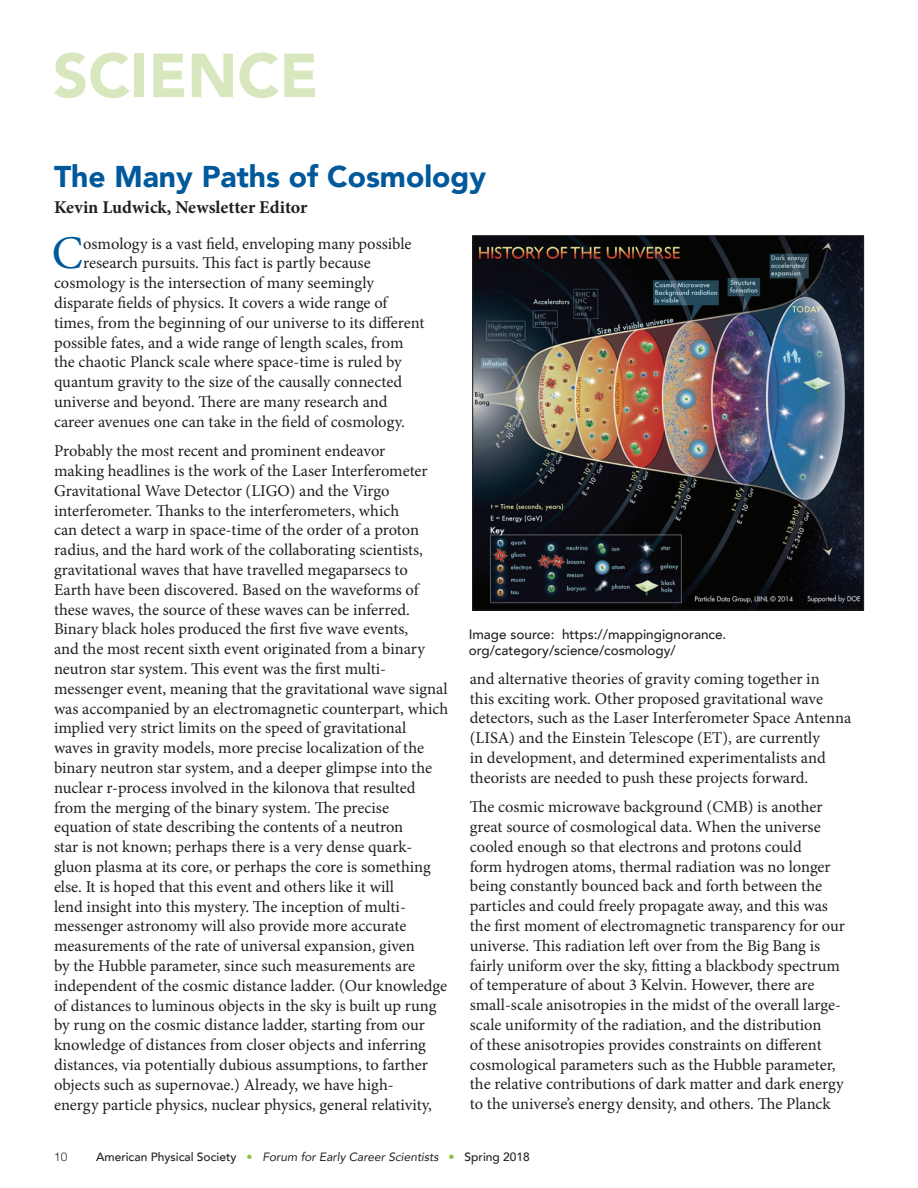
<style>
.page{position:relative;width:918px;height:1188px;background:#fff}
.page>*{position:absolute;margin:0;border:0;box-sizing:border-box;transform-origin:0 0}
.t1{font:900 61.5px "Avenir";color:#d9e7bf}
.t2{font:46.95px "Minion Pro";color:#00599b}
.t3{font:900 30px "Avenir";color:#00599b}
.t4{font:700 18px "Minion Pro";color:#231f20}
.t5{font:16.5px/19.8px "Minion Pro";color:#231f20}
.t6{font:500 13.5px/16.2px "Avenir";color:#231f20}
.t7{font:500 12px "Avenir";color:#231f20}
.t8{font:300 12px "Helvetica Neue";color:#231f20}
.s1{color:#8bbd3f}
.s2{font-weight:400;font-style:italic}
</style>
<div class="page">
<img style="left:474px;top:237px;width:388px;height:371px">
<div style="left:472px;top:235px;width:392px;height:375px;border:1px solid #231f20"></div>
<h1 class="t1" style="left:53px;top:23px;width:267px">SCIENCE</h1>
<h3 class="t3" style="left:54px;top:150px;width:434px">The Many Paths of Cosmology</h3>
<p class="t4" style="left:54px;top:194px;width:255px">Kevin Ludwick, Newsletter Editor</p>
<h2 class="t2" style="left:52px;top:222px;width:33px">C</h2>
<p class="t5" style="left:83px;top:233px;width:330px">osmology is a vast field, enveloping many possible</p>
<p class="t5" style="left:83px;top:253px;width:289px">research pursuits. This fact is partly because</p>
<p class="t5" style="left:54px;top:273px;width:321px">cosmology is the intersection of many seemingly</p>
<p class="t5" style="left:54px;top:293px;width:335px">disparate fields of physics. It covers a wide range of</p>
<p class="t5" style="left:54px;top:313px;width:372px">times, from the beginning of our universe to its different</p>
<p class="t5" style="left:54px;top:332px;width:351px">possible fates, and a wide range of length scales, from</p>
<p class="t5" style="left:54px;top:352px;width:349px">the chaotic Planck scale where space-time is ruled by</p>
<p class="t5" style="left:54px;top:372px;width:350px">quantum gravity to the size of the causally connected</p>
<p class="t5" style="left:54px;top:392px;width:335px">universe and beyond. There are many research and</p>
<p class="t5" style="left:54px;top:412px;width:352px">career avenues one can take in the field of cosmology.</p>
<p class="t5" style="left:54px;top:441px;width:396px">Probably the most recent and prominent endeavor<br>making headlines is the work of the Laser Interferometer Gravitational Wave Detector (LIGO) and the Virgo interferometer. Thanks to the interferometers, which<br>can detect a warp in space-time of the order of a proton radius, and the hard work of the collaborating scientists, gravitational waves that have travelled megaparsecs to Earth have been discovered. Based on the waveforms of these waves, the source of these waves can be inferred.<br>Binary black holes produced the first five wave events,<br>and the most recent sixth event originated from a binary neutron star system. This event was the first multi&shy;messenger event, meaning that the gravitational wave signal was accompanied by an electromagnetic counterpart, which implied very strict limits on the speed of gravitational waves in gravity models, more precise localization of the binary neutron star system, and a deeper glimpse into the nuclear r-process involved in the kilonova that resulted from the merging of the binary system. The precise equation of state describing the contents of a neutron<br>star is not known; perhaps there is a very dense quark&shy;gluon plasma at its core, or perhaps the core is something else. It is hoped that this event and others like it will<br>lend insight into this mystery. The inception of multi&shy;messenger astronomy will also provide more accurate measurements of the rate of universal expansion, given<br>by the Hubble parameter, since such measurements are independent of the cosmic distance ladder. (Our knowledge of distances to luminous objects in the sky is built up rung by rung on the cosmic distance ladder, starting from our knowledge of distances from closer objects and inferring distances, via potentially dubious assumptions, to farther objects such as supernovae.) Already, we have high-<br>energy particle physics, nuclear physics, general relativity,</p>
<p class="t6" style="left:469px;top:625px;width:259px">Image source: https://mappingignorance. org/category/science/cosmology/</p>
<p class="t5" style="left:470px;top:669px;width:383px">and alternative theories of gravity coming together in<br>this exciting work. Other proposed gravitational wave detectors, such as the Laser Interferometer Space Antenna (LISA) and the Einstein Telescope (ET), are currently<br>in development, and determined experimentalists and theorists are needed to push these projects forward.</p>
<p class="t5" style="left:470px;top:797px;width:377px">The cosmic microwave background (CMB) is another great source of cosmological data. When the universe cooled enough so that electrons and protons could<br>form hydrogen atoms, thermal radiation was no longer being constantly bounced back and forth between the particles and could freely propagate away, and this was the first moment of electromagnetic transparency for our universe. This radiation left over from the Big Bang is fairly uniform over the sky, fitting a blackbody spectrum of temperature of about 3 Kelvin. However, there are small-scale anisotropies in the midst of the overall large&shy;scale uniformity of the radiation, and the distribution<br>of these anisotropies provides constraints on different cosmological parameters such as the Hubble parameter, the relative contributions of dark matter and dark energy to the universe’s energy density, and others. The Planck</p>
<p class="t8" style="left:54px;top:1147px;width:15px">10</p>
<p class="t7" style="left:96px;top:1146px;width:435px">American Physical Society <span class="s1">•</span> <span class="s2">Forum for Early Career Scientists</span> <span class="s1">•</span> Spring 2018</p>
</div>
